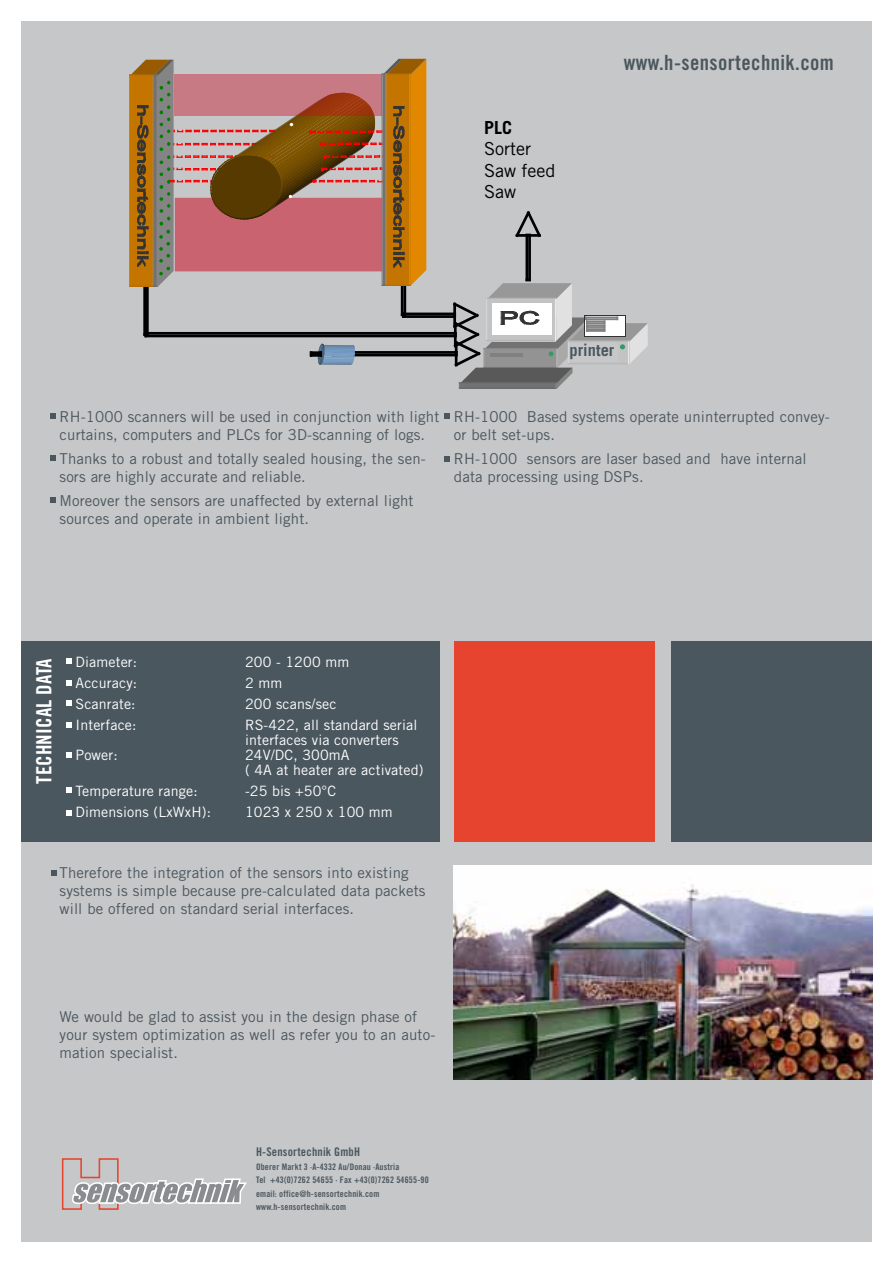
<style>
.page{position:relative;width:893px;height:1263px;background:#fff}
.page>*{position:absolute;margin:0;border:0;box-sizing:border-box;transform-origin:0 0}
.t1{font:21px "Trade Gothic Bold Cond Twenty";letter-spacing:.02em;color:#4b575f}
.t2{font:21px "Trade Gothic Bold Cond Twenty";letter-spacing:.005em;color:#fff}
.t3{font:18px/21.6px "Trade Gothic";color:#000}
.t4{font:700 18px "Trade Gothic";color:#000}
.t5{font:700 16.5px "Trade Gothic";color:#4b575f}
.t6{font:15px/18px "Trade Gothic";letter-spacing:.01em;color:#4b575f}
.t7{font:14.85px/17.1px "Arial";color:#000}
.t8{font:700 14.85px "Arial";color:#000}
.t9{font:14.25px/15px "Trade Gothic";letter-spacing:.01em;color:#fff}
.t10{font:12px "Trade Gothic Bold Cond Twenty";letter-spacing:.015em;color:#4b575f}
.t11{font:9px/13.5px "Trade Gothic Bold Cond Twenty";letter-spacing:.02em;color:#4b575f}
</style>
<div class="page">
<div style="left:21px;top:21px;width:851px;height:1221px;background:#c6c7c8"></div>
<hr style="left:403px;top:279px;width:3px;height:36px;background:#000">
<hr style="left:401px;top:279px;width:2px;height:36px;background:#000">
<hr style="left:146px;top:277px;width:3px;height:57px;background:#000">
<hr style="left:143px;top:277px;width:3px;height:57px;background:#000">
<hr style="left:333px;top:354px;width:123px;height:2px;background:#000">
<hr style="left:333px;top:351px;width:123px;height:3px;background:#000">
<hr style="left:403px;top:315px;width:52px;height:3px;background:#000">
<hr style="left:403px;top:313px;width:52px;height:2px;background:#000">
<hr style="left:146px;top:335px;width:309px;height:2px;background:#000">
<hr style="left:146px;top:332px;width:309px;height:3px;background:#000">
<hr style="left:528px;top:235px;width:3px;height:45px;background:#000">
<hr style="left:526px;top:235px;width:2px;height:45px;background:#000">
<svg style="left:515px;top:211px;width:26px;height:28px"></svg>
<hr style="left:517px;top:234px;width:22px;height:3px;background:#000">
<hr style="left:324px;top:355px;width:31px;height:2px;background:#79a1ca">
<hr style="left:324px;top:354px;width:31px;height:1px;background:#78a0c9">
<hr style="left:324px;top:353px;width:31px;height:1px;background:#779ec7">
<hr style="left:324px;top:352px;width:31px;height:1px;background:#769dc5">
<hr style="left:324px;top:351px;width:31px;height:1px;background:#749bc3">
<hr style="left:324px;top:350px;width:31px;height:1px;background:#7399c0">
<hr style="left:324px;top:349px;width:31px;height:1px;background:#7196bc">
<hr style="left:324px;top:348px;width:31px;height:1px;background:#6d91b6">
<hr style="left:324px;top:347px;width:31px;height:1px;background:#6b8fb3">
<hr style="left:324px;top:346px;width:31px;height:1px;background:#6789ac">
<svg style="left:310px;top:344px;width:44px;height:21px"></svg>
<svg style="left:130px;top:59px;width:296px;height:228px"></svg>
<svg style="left:451px;top:279px;width:197px;height:110px"></svg>
<hr style="left:459px;top:382px;width:97px;height:1px;background:#6b6b6b">
<hr style="left:490px;top:353px;width:32px;height:4px;background:#808080">
<svg style="left:175px;top:74px;width:207px;height:42px;background:#c17073"></svg>
<div style="left:21px;top:642px;width:419px;height:200px;background:#4b575f"></div>
<div style="left:671px;top:642px;width:201px;height:200px;background:#4b575f"></div>
<svg style="left:66px;top:658px;width:6px;height:5px"></svg>
<svg style="left:66px;top:680px;width:6px;height:6px"></svg>
<svg style="left:66px;top:701px;width:6px;height:5px"></svg>
<svg style="left:66px;top:722px;width:6px;height:5px"></svg>
<svg style="left:66px;top:753px;width:6px;height:5px"></svg>
<svg style="left:66px;top:788px;width:6px;height:5px"></svg>
<svg style="left:66px;top:810px;width:6px;height:5px"></svg>
<img style="left:454px;top:865px;width:419px;height:215px">
<svg style="left:444px;top:413px;width:6px;height:6px"></svg>
<svg style="left:444px;top:456px;width:6px;height:5px"></svg>
<svg style="left:51px;top:871px;width:5px;height:5px"></svg>
<svg style="left:51px;top:413px;width:5px;height:6px"></svg>
<svg style="left:51px;top:455px;width:5px;height:5px"></svg>
<svg style="left:51px;top:497px;width:5px;height:5px"></svg>
<div style="left:569px;top:343px;width:49px;height:19px;background:#c6c7c8"></div>
<svg style="left:61px;top:1158px;width:186px;height:52px"></svg>
<div style="left:454px;top:642px;width:201px;height:200px;background:#e6442e"></div>
<p class="t4" style="left:484px;top:116px;width:30px">PLC</p>
<p class="t3" style="left:484px;top:138px;width:73px">Sorter<br>Saw feed<br>Saw</p>
<p class="t8" style="left:493px;top:125px;width:31px">SPS</p>
<p class="t7" style="left:493px;top:144px;width:90px">Sortierung<br>Sägeeingang<br>Säge</p>
<h1 class="t1" style="left:624px;top:49px;width:212px">www.h-sensortechnik.com</h1>
<p class="t5" style="left:569px;top:340px;width:46px">printer</p>
<p class="t6" style="left:60px;top:407px;width:381px">RH-1000 scanners will be used in conjunction with light curtains, computers and PLCs for 3D-scanning of logs.</p>
<p class="t6" style="left:60px;top:449px;width:368px">Thanks to a robust and totally sealed housing, the sen&shy;sors are highly accurate and reliable.</p>
<p class="t6" style="left:60px;top:491px;width:355px">Moreover the sensors are unaffected by external light sources and operate in ambient light.</p>
<p class="t6" style="left:454px;top:407px;width:377px">RH-1000 Based systems operate uninterrupted convey&shy;or belt set-ups.</p>
<p class="t6" style="left:454px;top:449px;width:354px">RH-1000 sensors are laser based and have internal data processing using DSPs.</p>
<h1 class="t2" style="left:31px;top:784px;width:127px;rotate:-90deg">TECHNICAL DATA</h1>
<p class="t9" style="left:76px;top:654px;width:63px">Diameter:</p>
<p class="t9" style="left:245px;top:654px;width:106px">200 - 1200 mm</p>
<p class="t9" style="left:76px;top:675px;width:63px">Accuracy:</p>
<p class="t9" style="left:245px;top:675px;width:39px">2 mm</p>
<p class="t9" style="left:76px;top:696px;width:62px">Scanrate:</p>
<p class="t9" style="left:245px;top:696px;width:93px">200 scans/sec</p>
<p class="t9" style="left:76px;top:717px;width:63px">Interface:</p>
<p class="t9" style="left:245px;top:717px;width:174px">RS-422, all standard serial interfaces via converters</p>
<p class="t9" style="left:76px;top:747px;width:44px">Power:</p>
<p class="t9" style="left:245px;top:747px;width:180px">24V/DC, 300mA<br>( 4A at heater are activated)</p>
<p class="t9" style="left:76px;top:783px;width:124px">Temperature range:</p>
<p class="t9" style="left:245px;top:783px;width:93px">-25 bis +50°C</p>
<p class="t9" style="left:76px;top:804px;width:137px">Dimensions (LxWxH):</p>
<p class="t9" style="left:245px;top:804px;width:149px">1023 x 250 x 100 mm</p>
<p class="t6" style="left:60px;top:864px;width:368px">Therefore the integration of the sensors into existing systems is simple because pre-calculated data packets will be offered on standard serial interfaces.</p>
<p class="t6" style="left:60px;top:1008px;width:377px">We would be glad to assist you in the design phase of your system optimization as well as refer you to an auto&shy;mation specialist.</p>
<p class="t10" style="left:256px;top:1144px;width:106px">H-Sensortechnik GmbH</p>
<p class="t11" style="left:256px;top:1159px;width:174px">Oberer Markt 3 ·A-4332 Au/Donau ·Austria<br>Tel +43(0)7262 54655 · Fax +43(0)7262 54655-90 email: office@h-sensortechnik.com www.h-sensortechnik.com</p>
</div>
